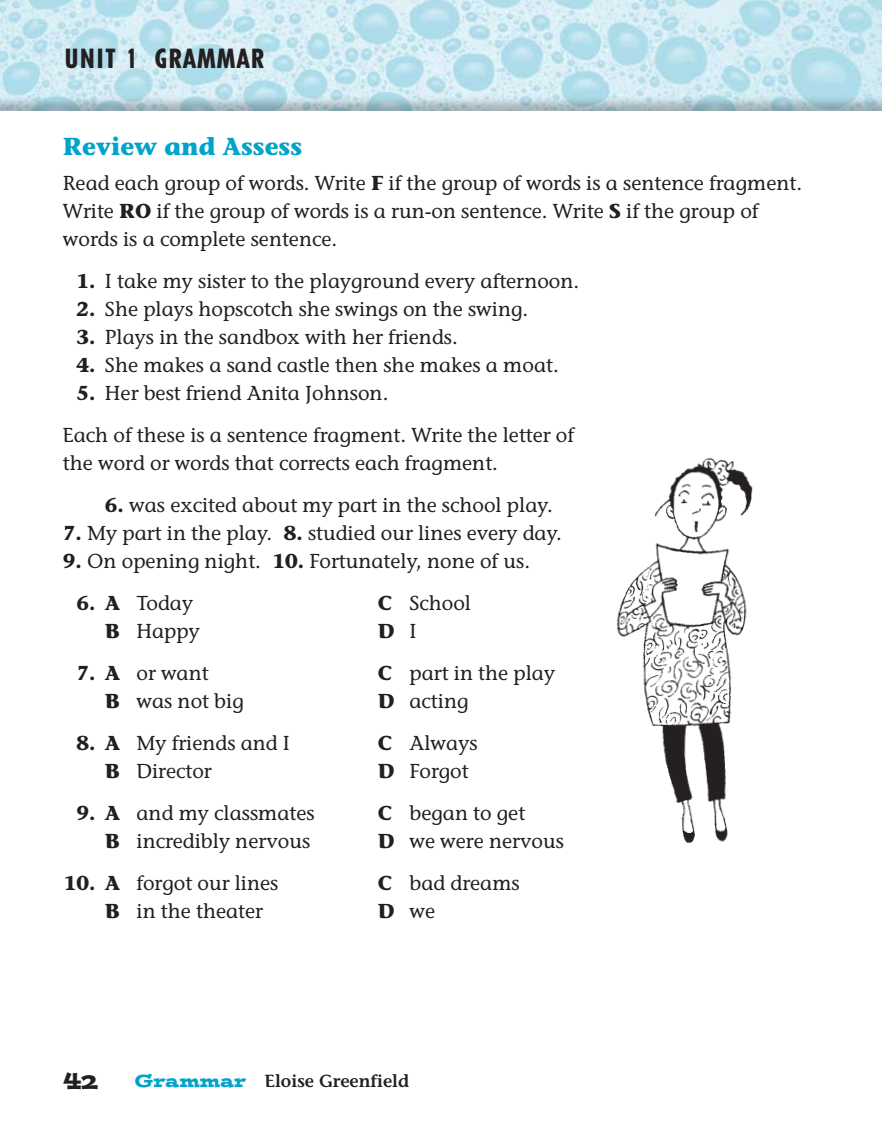
<style>
.page{position:relative;width:882px;height:1134px;background:#fff}
.page>*{position:absolute;margin:0;border:0;box-sizing:border-box;transform-origin:0 0}
.t1{font:800 condensed 26.25px "Tempo";letter-spacing:.07em;color:#231f20}
.t2{font:700 24.5px "Stone Informal";color:#00a3c9}
.t3{font:24.5px "Postino";color:#231f20}
.t4{font:20.12px/28px "Stone Informal";color:#231f20}
.t5{font:700 20.12px "Stone Informal";color:#231f20}
.t6{font:600 17.5px "Stone Informal";color:#231f20}
.s1{font-weight:700}
.s2{font-weight:400}
.s3{font-family:"Postino";font-weight:400;color:#00a3c9}
</style>
<div class="page">
<img style="left:0;top:0;width:882px;height:110px">
<img style="left:616px;top:457px;width:137px;height:386px">
<h1 class="t1" style="left:65px;top:49px;width:201px">UNIT 1 GRAMMAR</h1>
<p class="t2" style="left:63px;top:136px;width:241px">Review and Assess</p>
<p class="t4" style="left:63px;top:171px;width:741px">Read each group of words. Write <span class="s1">F</span> if the group of words is a sentence fragment.<br>Write <span class="s1">RO</span> if the group of words is a run-on sentence. Write <span class="s1">S</span> if the group of words is a complete sentence.</p>
<p class="t4" style="left:77px;top:269px;width:504px"><span class="s1">1.</span> I take my sister to the playground every afternoon.</p>
<p class="t4" style="left:77px;top:297px;width:453px"><span class="s1">2.</span> She plays hopscotch she swings on the swing.</p>
<p class="t4" style="left:77px;top:325px;width:383px"><span class="s1">3.</span> Plays in the sandbox with her friends.</p>
<p class="t4" style="left:77px;top:353px;width:484px"><span class="s1">4.</span> She makes a sand castle then she makes a moat.</p>
<p class="t4" style="left:63px;top:374px;width:513px;line-height:42px;text-indent:14px"><span class="s1">5.</span> Her best friend Anita Johnson.<br>Each of these is a sentence fragment. Write the letter of</p>
<p class="t4" style="left:63px;top:451px;width:437px">the word or words that corrects each fragment.</p>
<p class="t4" style="left:105px;top:493px;width:449px"><span class="s1">6.</span> was excited about my part in the school play.</p>
<p class="t4" style="left:63px;top:521px;width:501px"><span class="s1">7.</span> My part in the play. <span class="s1">8.</span> studied our lines every day.</p>
<p class="t4" style="left:63px;top:549px;width:469px"><span class="s1">9.</span> On opening night. <span class="s1">10.</span> Fortunately, none of us.</p>
<p class="t4" style="left:77px;top:591px;width:118px"><span class="s1">6. A</span> Today</p>
<p class="t4" style="left:378px;top:591px;width:95px"><span class="s1">C</span> School</p>
<p class="t4" style="left:105px;top:619px;width:96px"><span class="s1">B</span> Happy</p>
<p class="t5" style="left:378px;top:623px;width:40px">D <span class="s2">I</span></p>
<p class="t4" style="left:77px;top:661px;width:134px"><span class="s1">7. A</span> or want</p>
<p class="t4" style="left:378px;top:661px;width:179px"><span class="s1">C</span> part in the play</p>
<p class="t4" style="left:105px;top:689px;width:140px"><span class="s1">B</span> was not big</p>
<p class="t4" style="left:378px;top:689px;width:92px"><span class="s1">D</span> acting</p>
<p class="t4" style="left:77px;top:731px;width:215px"><span class="s1">8. A</span> My friends and I</p>
<p class="t4" style="left:378px;top:731px;width:101px"><span class="s1">C</span> Always</p>
<p class="t4" style="left:105px;top:759px;width:108px"><span class="s1">B</span> Director</p>
<p class="t4" style="left:378px;top:759px;width:92px"><span class="s1">D</span> Forgot</p>
<p class="t4" style="left:77px;top:801px;width:240px"><span class="s1">9. A</span> and my classmates</p>
<p class="t4" style="left:378px;top:801px;width:149px"><span class="s1">C</span> began to get</p>
<p class="t4" style="left:105px;top:829px;width:207px"><span class="s1">B</span> incredibly nervous</p>
<p class="t4" style="left:378px;top:829px;width:188px"><span class="s1">D</span> we were nervous</p>
<p class="t4" style="left:64px;top:871px;width:216px"><span class="s1">10. A</span> forgot our lines</p>
<p class="t4" style="left:378px;top:871px;width:143px"><span class="s1">C</span> bad dreams</p>
<p class="t4" style="left:105px;top:899px;width:160px"><span class="s1">B</span> in the theater</p>
<p class="t4" style="left:378px;top:899px;width:59px"><span class="s1">D</span> we</p>
<p class="t3" style="left:63px;top:1072px;width:36px">42</p>
<p class="t6" style="left:135px;top:1074px;width:276px"><span class="s3">Grammar</span> Eloise Greenfield</p>
</div>
